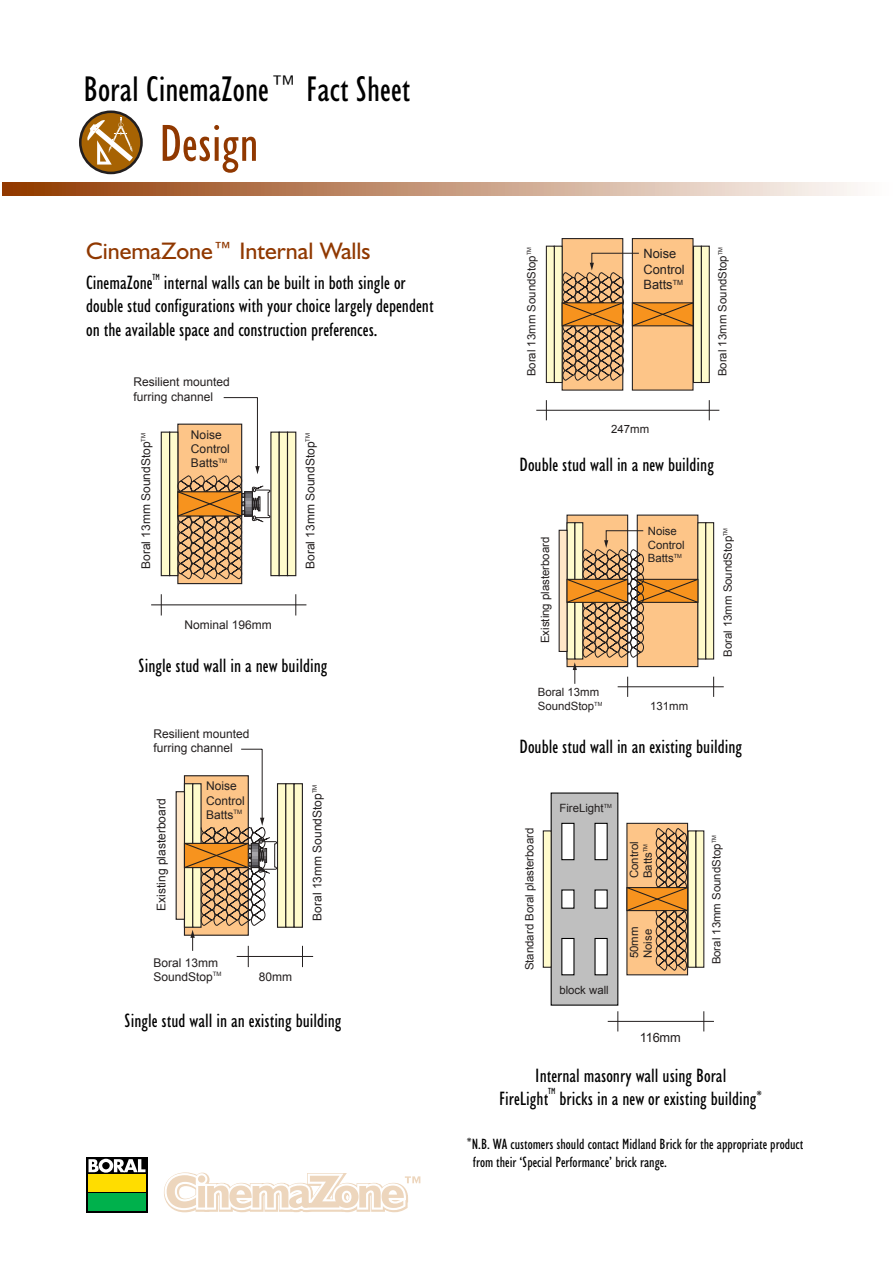
<style>
.page{position:relative;width:893px;height:1263px;background:#fff}
.page>*{position:absolute;margin:0;border:0;box-sizing:border-box;transform-origin:0 0}
.t1{font:condensed 52.5px "Humanist 521 BT";color:#903800}
.t2{font:condensed 36px "Humanist 521 BT";color:#000}
.t3{font:24px "Humanist 521 BT";color:#903800}
.t4{font:condensed 19.5px/23.4px "Humanist 521 BT";color:#000}
.t5{font:condensed 15px/18px "Humanist 521 BT";color:#000}
.t6{font:12.9px/15.6px "Arial";color:#231f1f}
.t7{font:12px/14.2px "Arial";color:#231f1f}
.t8{font:11.4px/13.5px "Arial";color:#231f1f}
.t9{font:condensed 9px "Humanist 521 BT";color:#000}
.t10{font:6px "Arial";color:#231f1f}
.t11{font:5.7px "Arial";color:#231f1f}
</style>
<div class="page">
<svg style="left:164px;top:1172px;width:256px;height:41px"></svg>
<div style="left:86px;top:1157px;width:62px;height:55px;background:linear-gradient(to right,#000,#000)"></div>
<div style="left:88px;top:1174px;width:57px;height:18px;background:#fd0"></div>
<div style="left:88px;top:1193px;width:57px;height:17px;background:#00b14c"></div>
<svg style="left:88px;top:1159px;width:57px;height:14px"></svg>
<div style="left:561px;top:238px;width:62px;height:153px;background:#fdc588;border:1px solid #231f1f"></div>
<div style="left:553px;top:246px;width:9px;height:137px;background:#fffbcc;border:1px solid #231f1f"></div>
<div style="left:546px;top:246px;width:8px;height:137px;background:#fffbcc;border:1px solid #231f1f"></div>
<div style="left:631px;top:238px;width:62px;height:153px;background:#fdc588;border:1px solid #231f1f"></div>
<div style="left:693px;top:246px;width:9px;height:137px;background:#fffbcc"></div>
<div style="left:700px;top:246px;width:9px;height:137px;background:#fffbcc;border:1px solid #231f1f"></div>
<hr style="left:536px;top:410px;width:183px;height:1px;background:#231f1f">
<svg style="left:709px;top:400px;width:1px;height:20px"></svg>
<svg style="left:546px;top:400px;width:1px;height:20px"></svg>
<svg style="left:560px;top:253px;width:134px;height:129px"></svg>
<div style="left:566px;top:515px;width:62px;height:152px;background:#fdc588"></div>
<div style="left:566px;top:522px;width:9px;height:138px;background:#fffbcc;border:1px solid #231f1f"></div>
<div style="left:574px;top:522px;width:9px;height:138px;background:#fffbcc;border:1px solid #231f1f"></div>
<svg style="left:558px;top:530px;width:9px;height:122px"></svg>
<div style="left:636px;top:515px;width:62px;height:152px;background:#fdc588"></div>
<div style="left:697px;top:522px;width:9px;height:138px;background:#fffbcc"></div>
<div style="left:705px;top:522px;width:9px;height:138px;background:#fffbcc;border:1px solid #231f1f"></div>
<hr style="left:617px;top:687px;width:106px;height:1px;background:#231f1f">
<svg style="left:713px;top:677px;width:1px;height:20px"></svg>
<svg style="left:565px;top:530px;width:134px;height:167px"></svg>
<svg style="left:617px;top:1011px;width:1px;height:20px"></svg>
<svg style="left:703px;top:1011px;width:1px;height:20px"></svg>
<hr style="left:607px;top:1021px;width:107px;height:1px;background:#231f1f">
<div style="left:550px;top:793px;width:68px;height:213px;background:#bfbfbf;border:1px solid #000"></div>
<div style="left:626px;top:823px;width:62px;height:152px;background:#fdc588;border:1px solid #231f1f"></div>
<div style="left:687px;top:830px;width:9px;height:138px;background:#fffbcc"></div>
<div style="left:695px;top:830px;width:9px;height:138px;background:#fffbcc;border:1px solid #231f1f"></div>
<div style="left:542px;top:830px;width:9px;height:138px;background:#fffbcc;border:1px solid #231f1f"></div>
<svg style="left:626px;top:828px;width:63px;height:144px"></svg>
<div style="left:594px;top:823px;width:13px;height:37px;background:#fff"></div>
<div style="left:594px;top:938px;width:13px;height:37px;background:#fff"></div>
<svg style="left:594px;top:889px;width:13px;height:20px"></svg>
<div style="left:561px;top:823px;width:13px;height:37px;background:#fff"></div>
<div style="left:561px;top:938px;width:13px;height:37px;background:#fff"></div>
<svg style="left:561px;top:889px;width:13px;height:20px"></svg>
<svg style="left:80px;top:112px;width:61px;height:61px"></svg>
<div style="left:79px;top:111px;width:64px;height:63px;border:3px solid #231f1f;border-radius:50%"></div>
<svg style="left:86px;top:117px;width:47px;height:48px"></svg>
<hr style="left:224px;top:397px;width:33px;height:1px;background:#231f1f">
<hr style="left:257px;top:398px;width:1px;height:70px;background:#231f1f">
<svg style="left:255px;top:466px;width:5px;height:8px"></svg>
<hr style="left:151px;top:604px;width:155px;height:1px;background:#231f1f">
<svg style="left:295px;top:594px;width:1px;height:22px"></svg>
<svg style="left:161px;top:594px;width:1px;height:22px"></svg>
<div style="left:177px;top:424px;width:65px;height:160px;background:#fdc588;border:1px solid #231f1f"></div>
<div style="left:270px;top:432px;width:10px;height:144px;background:#fffbcc"></div>
<div style="left:278px;top:432px;width:10px;height:144px;background:#fffbcc;border:1px solid #231f1f"></div>
<div style="left:287px;top:432px;width:9px;height:144px;background:#fffbcc"></div>
<div style="left:287px;top:432px;width:9px;height:144px;border:1px solid #231f1f"></div>
<svg style="left:169px;top:432px;width:9px;height:144px"></svg>
<div style="left:161px;top:432px;width:9px;height:144px;background:#fffbcc;border:1px solid #231f1f"></div>
<img style="left:246px;top:494px;width:4px;height:20px">
<div style="left:244px;top:492px;width:8px;height:24px;border:1px solid #231f1f"></div>
<svg style="left:176px;top:475px;width:69px;height:105px"></svg>
<svg style="left:251px;top:485px;width:21px;height:38px"></svg>
<div style="left:184px;top:775px;width:65px;height:161px;background:#fdc588;border:1px solid #231f1f"></div>
<div style="left:184px;top:783px;width:9px;height:145px;background:#fffbcc;border:1px solid #231f1f"></div>
<div style="left:192px;top:783px;width:10px;height:145px;background:#fffbcc;border:1px solid #231f1f"></div>
<div style="left:277px;top:783px;width:9px;height:145px;background:#fffbcc;border:1px solid #231f1f"></div>
<div style="left:285px;top:783px;width:10px;height:145px;background:#fffbcc;border:1px solid #231f1f"></div>
<div style="left:293px;top:783px;width:10px;height:145px;background:#fffbcc;border:1px solid #231f1f"></div>
<div style="left:176px;top:791px;width:9px;height:129px;background:#ffe7c8;border:1px solid #231f1f"></div>
<svg style="left:241px;top:749px;width:21px;height:1px"></svg>
<hr style="left:262px;top:749px;width:1px;height:70px;background:#231f1f">
<hr style="left:237px;top:956px;width:76px;height:1px;background:#231f1f">
<svg style="left:302px;top:946px;width:1px;height:21px"></svg>
<svg style="left:183px;top:818px;width:96px;height:149px"></svg>
<svg style="left:2px;top:183px;width:855px;height:13px;background:#c59779"></svg>
<h2 class="t2" style="left:83px;top:75px;width:328px">Boral CinemaZone™ Fact Sheet</h2>
<h1 class="t1" style="left:159px;top:123px;width:101px">Design</h1>
<p class="t3" style="left:86px;top:242px;width:286px">CinemaZone™ Internal Walls</p>
<p class="t4" style="left:86px;top:272px;width:68px">CinemaZone</p>
<p class="t9" style="left:153px;top:273px;width:9px">TM</p>
<p class="t4" style="left:86px;top:272px;width:349px;text-indent:78px">internal walls can be built in both single or double stud configurations with your choice largely dependent on the available space and construction preferences.</p>
<p class="t7" style="left:134px;top:375px;width:98px">Resilient mounted furring channel</p>
<p class="t7" style="left:139px;top:569px;width:138px;rotate:-90deg">Boral 13mm SoundStop<sup>TM</sup></p>
<p class="t7" style="left:191px;top:427px;width:40px">Noise<br>Control<br>Batts<sup>TM</sup></p>
<p class="t7" style="left:184px;top:618px;width:89px">Nominal 196mm</p>
<p class="t7" style="left:303px;top:569px;width:138px;rotate:-90deg">Boral 13mm SoundStop<sup>TM</sup></p>
<p class="t4" style="left:139px;top:655px;width:190px">Single stud wall in a new building</p>
<p class="t7" style="left:153px;top:727px;width:98px">Resilient mounted furring channel</p>
<p class="t7" style="left:206px;top:779px;width:32px">Noise</p>
<p class="t10" style="left:311px;top:793px;width:10px;rotate:-90deg">TM</p>
<p class="t7" style="left:206px;top:793px;width:40px">Control<br>Batts<sup>TM</sup></p>
<p class="t7" style="left:154px;top:911px;width:114px;rotate:-90deg">Existing plasterboard</p>
<p class="t7" style="left:310px;top:921px;width:129px;rotate:-90deg">Boral 13mm SoundStop</p>
<p class="t7" style="left:153px;top:955px;width:70px">Boral 13mm<br>SoundStop<sup>TM</sup></p>
<p class="t7" style="left:259px;top:970px;width:35px">80mm</p>
<p class="t4" style="left:125px;top:1011px;width:218px">Single stud wall in an existing building</p>
<p class="t8" style="left:525px;top:376px;width:131px;rotate:-90deg">Boral 13mm SoundStop<sup>TM</sup></p>
<p class="t8" style="left:716px;top:376px;width:123px;rotate:-90deg">Boral 13mm SoundStop</p>
<p class="t6" style="left:643px;top:246px;width:34px">Noise</p>
<p class="t11" style="left:717px;top:255px;width:10px;rotate:-90deg">TM</p>
<p class="t6" style="left:643px;top:261px;width:43px">Control<br>Batts<sup>TM</sup></p>
<p class="t8" style="left:611px;top:423px;width:40px">247mm</p>
<p class="t4" style="left:519px;top:454px;width:196px">Double stud wall in a new building</p>
<p class="t8" style="left:647px;top:525px;width:31px">Noise</p>
<p class="t11" style="left:722px;top:536px;width:10px;rotate:-90deg">TM</p>
<p class="t8" style="left:647px;top:538px;width:38px">Control<br>Batts<sup>TM</sup></p>
<p class="t8" style="left:538px;top:643px;width:108px;rotate:-90deg">Existing plasterboard</p>
<p class="t8" style="left:721px;top:657px;width:123px;rotate:-90deg">Boral 13mm SoundStop</p>
<p class="t8" style="left:537px;top:686px;width:66px">Boral 13mm<br>SoundStop<sup>TM</sup></p>
<p class="t8" style="left:650px;top:699px;width:40px">131mm</p>
<p class="t4" style="left:519px;top:737px;width:224px">Double stud wall in an existing building</p>
<p class="t8" style="left:522px;top:970px;width:144px;rotate:-90deg">Standard Boral plasterboard</p>
<p class="t8" style="left:559px;top:802px;width:54px">FireLight<sup>TM</sup></p>
<p class="t8" style="left:627px;top:878px;width:38px;rotate:-90deg">Control<br>Batts<sup>TM</sup></p>
<p class="t8" style="left:559px;top:983px;width:51px">block wall</p>
<p class="t8" style="left:627px;top:958px;width:33px;rotate:-90deg">50mm<br>Noise</p>
<p class="t6" style="left:640px;top:1030px;width:42px">116mm</p>
<p class="t8" style="left:709px;top:964px;width:131px;rotate:-90deg">Boral 13mm SoundStop<sup>TM</sup></p>
<p class="t4" style="left:499px;top:1066px;width:228px;line-height:22.5px;text-indent:36px">Internal masonry wall using Boral<br>FireLight</p>
<p class="t9" style="left:548px;top:1088px;width:9px">TM</p>
<p class="t4" style="left:559px;top:1088px;width:204px">bricks in a new or existing building<sup>*</sup></p>
<p class="t5" style="left:473px;top:1137px;width:332px;text-indent:-6px"><sup>*</sup>N.B. WA customers should contact Midland Brick for the appropriate product from their ‘Special Performance’ brick range.</p>
</div>
